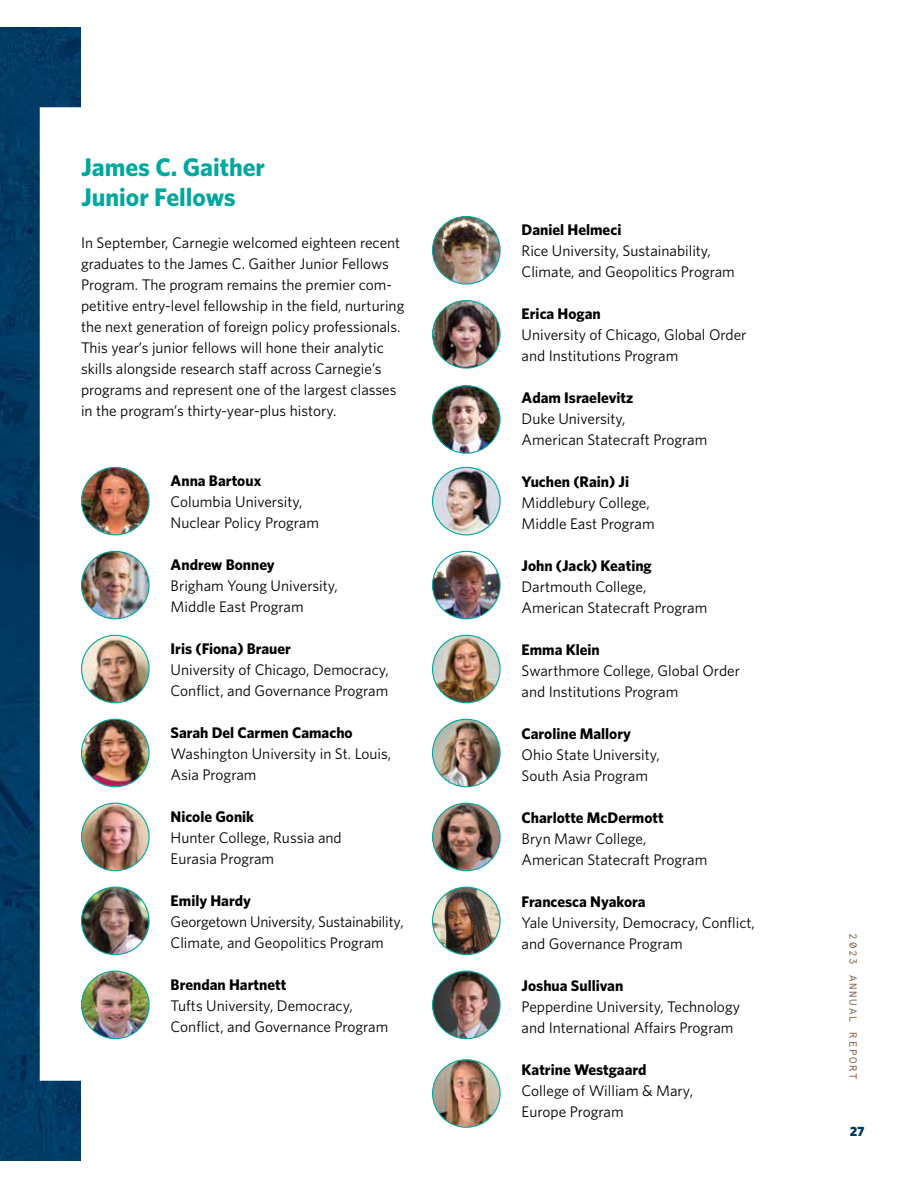
<style>
.page{position:relative;width:918px;height:1188px;background:#fff}
.page>*{position:absolute;margin:0;border:0;box-sizing:border-box;transform-origin:0 0}
.t1{font:700 25.5px/30.6px "Whitney";color:#00a79e}
.t2{font:15.3px/21px "Whitney";color:#000}
.t3{font:700 15.3px "Whitney";color:#000}
.t4{font:900 13.5px "Whitney";color:#003a63}
.t5{font:10.5px "Apercu Mono Pro";letter-spacing:.165em;color:#88674f}
</style>
<div class="page">
<img style="left:0;top:27px;width:81px;height:1134px">
<div style="left:40px;top:107px;width:717px;height:974px;background:#fff"></div>
<img style="left:82px;top:467px;width:67px;height:68px;border-radius:34px">
<div style="left:81px;top:467px;width:69px;height:68px;border:1px solid #00a79e;border-radius:50%"></div>
<img style="left:433px;top:467px;width:67px;height:68px;border-radius:34px">
<div style="left:432px;top:467px;width:69px;height:68px;border:1px solid #00a79e;border-radius:50%"></div>
<img style="left:433px;top:386px;width:67px;height:67px;border-radius:34px">
<div style="left:432px;top:385px;width:69px;height:69px;border:1px solid #00a79e;border-radius:50%"></div>
<img style="left:433px;top:301px;width:67px;height:67px;border-radius:34px">
<div style="left:432px;top:300px;width:69px;height:69px;border:1px solid #00a79e;border-radius:50%"></div>
<img style="left:433px;top:217px;width:67px;height:67px;border-radius:34px">
<div style="left:432px;top:216px;width:69px;height:69px;border:1px solid #00a79e;border-radius:50%"></div>
<img style="left:82px;top:635px;width:67px;height:68px;border-radius:34px">
<div style="left:81px;top:635px;width:69px;height:68px;border:1px solid #00a79e;border-radius:50%"></div>
<img style="left:433px;top:635px;width:67px;height:68px">
<div style="left:432px;top:635px;width:69px;height:68px;border:1px solid #00a79e;border-radius:50%"></div>
<img style="left:82px;top:551px;width:67px;height:68px;border-radius:34px">
<div style="left:81px;top:551px;width:69px;height:68px;border:1px solid #00a79e;border-radius:50%"></div>
<img style="left:433px;top:551px;width:67px;height:68px;border-radius:34px">
<div style="left:432px;top:551px;width:69px;height:68px;border:1px solid #00a79e;border-radius:50%"></div>
<img style="left:82px;top:719px;width:67px;height:68px;border-radius:34px">
<div style="left:81px;top:719px;width:69px;height:68px;border:1px solid #00a79e;border-radius:50%"></div>
<img style="left:433px;top:719px;width:67px;height:68px;border-radius:34px">
<div style="left:432px;top:719px;width:69px;height:68px;border:1px solid #00a79e;border-radius:50%"></div>
<img style="left:82px;top:803px;width:67px;height:68px;border-radius:34px">
<div style="left:81px;top:803px;width:69px;height:68px;border:1px solid #00a79e;border-radius:50%"></div>
<img style="left:433px;top:803px;width:67px;height:68px;border-radius:34px">
<div style="left:432px;top:803px;width:69px;height:68px;border:1px solid #00a79e;border-radius:50%"></div>
<img style="left:82px;top:887px;width:67px;height:68px;border-radius:34px">
<div style="left:81px;top:887px;width:69px;height:68px;border:1px solid #00a79e;border-radius:50%"></div>
<img style="left:433px;top:887px;width:67px;height:68px;border-radius:34px">
<div style="left:432px;top:887px;width:69px;height:68px;border:1px solid #00a79e;border-radius:50%"></div>
<img style="left:82px;top:971px;width:67px;height:68px;border-radius:34px">
<div style="left:81px;top:971px;width:69px;height:68px;border:1px solid #00a79e;border-radius:50%"></div>
<img style="left:433px;top:971px;width:67px;height:68px;border-radius:34px">
<div style="left:432px;top:971px;width:69px;height:68px;border:1px solid #00a79e;border-radius:50%"></div>
<img style="left:433px;top:1060px;width:67px;height:67px;border-radius:34px">
<div style="left:432px;top:1059px;width:69px;height:69px;border:1px solid #00a79e;border-radius:50%"></div>
<h1 class="t1" style="left:81px;top:151px;width:186px">James C. Gaither<br>Junior Fellows</h1>
<p class="t2" style="left:81px;top:232px;width:325px">In September, Carnegie welcomed eighteen recent graduates to the James C. Gaither Junior Fellows Program. The program remains the premier com&shy;petitive entry-level fellowship in the field, nurturing the next generation of foreign policy professionals.<br>This year’s junior fellows will hone their analytic skills alongside research staff across Carnegie’s programs and represent one of the largest classes in the program’s thirty-year-plus history.</p>
<p class="t3" style="left:171px;top:470px;width:92px">Anna Bartoux</p>
<p class="t2" style="left:171px;top:490px;width:150px">Columbia University,<br>Nuclear Policy Program</p>
<p class="t3" style="left:171px;top:554px;width:106px">Andrew Bonney</p>
<p class="t2" style="left:171px;top:574px;width:169px">Brigham Young University,<br>Middle East Program</p>
<p class="t3" style="left:171px;top:638px;width:122px">Iris (Fiona) Brauer</p>
<p class="t2" style="left:171px;top:658px;width:220px">University of Chicago, Democracy,<br>Conflict, and Governance Program</p>
<p class="t3" style="left:171px;top:722px;width:184px">Sarah Del Carmen Camacho</p>
<p class="t2" style="left:171px;top:743px;width:222px">Washington University in St. Louis,<br>Asia Program</p>
<p class="t3" style="left:171px;top:806px;width:85px">Nicole Gonik</p>
<p class="t2" style="left:171px;top:827px;width:173px">Hunter College, Russia and<br>Eurasia Program</p>
<p class="t3" style="left:171px;top:890px;width:82px">Emily Hardy</p>
<p class="t2" style="left:171px;top:911px;width:235px">Georgetown University, Sustainability,<br>Climate, and Geopolitics Program</p>
<p class="t3" style="left:171px;top:974px;width:117px">Brendan Hartnett</p>
<p class="t2" style="left:171px;top:995px;width:219px">Tufts University, Democracy,<br>Conflict, and Governance Program</p>
<p class="t3" style="left:522px;top:219px;width:101px">Daniel Helmeci</p>
<p class="t2" style="left:522px;top:240px;width:215px">Rice University, Sustainability,<br>Climate, and Geopolitics Program</p>
<p class="t3" style="left:522px;top:303px;width:81px">Erica Hogan</p>
<p class="t2" style="left:522px;top:324px;width:226px">University of Chicago, Global Order and Institutions Program</p>
<p class="t3" style="left:522px;top:387px;width:113px">Adam Israelevitz</p>
<p class="t2" style="left:522px;top:408px;width:187px">Duke University,<br>American Statecraft Program</p>
<p class="t3" style="left:522px;top:472px;width:109px">Yuchen (Rain) Ji</p>
<p class="t2" style="left:522px;top:492px;width:134px">Middlebury College,<br>Middle East Program</p>
<p class="t3" style="left:522px;top:556px;width:132px">John (Jack) Keating</p>
<p class="t2" style="left:522px;top:576px;width:187px">Dartmouth College,<br>American Statecraft Program</p>
<p class="t3" style="left:522px;top:640px;width:80px">Emma Klein</p>
<p class="t2" style="left:522px;top:660px;width:220px">Swarthmore College, Global Order and Institutions Program</p>
<p class="t3" style="left:522px;top:724px;width:111px">Caroline Mallory</p>
<p class="t2" style="left:522px;top:744px;width:140px">Ohio State University,<br>South Asia Program</p>
<p class="t3" style="left:522px;top:808px;width:144px">Charlotte McDermott</p>
<p class="t2" style="left:522px;top:828px;width:187px">Bryn Mawr College,<br>American Statecraft Program</p>
<p class="t3" style="left:522px;top:892px;width:125px">Francesca Nyakora</p>
<p class="t2" style="left:522px;top:912px;width:235px">Yale University, Democracy, Conflict, and Governance Program</p>
<p class="t3" style="left:522px;top:976px;width:103px">Joshua Sullivan</p>
<p class="t2" style="left:522px;top:996px;width:220px">Pepperdine University, Technology and International Affairs Program</p>
<p class="t3" style="left:522px;top:1060px;width:126px">Katrine Westgaard</p>
<p class="t2" style="left:522px;top:1080px;width:173px">College of William &amp; Mary,<br>Europe Program</p>
<p class="t5" style="left:859px;top:933px;width:148px;rotate:90deg">2023 ANNUAL REPORT</p>
<p class="t4" style="left:850px;top:1122px;width:16px">27</p>
</div>
